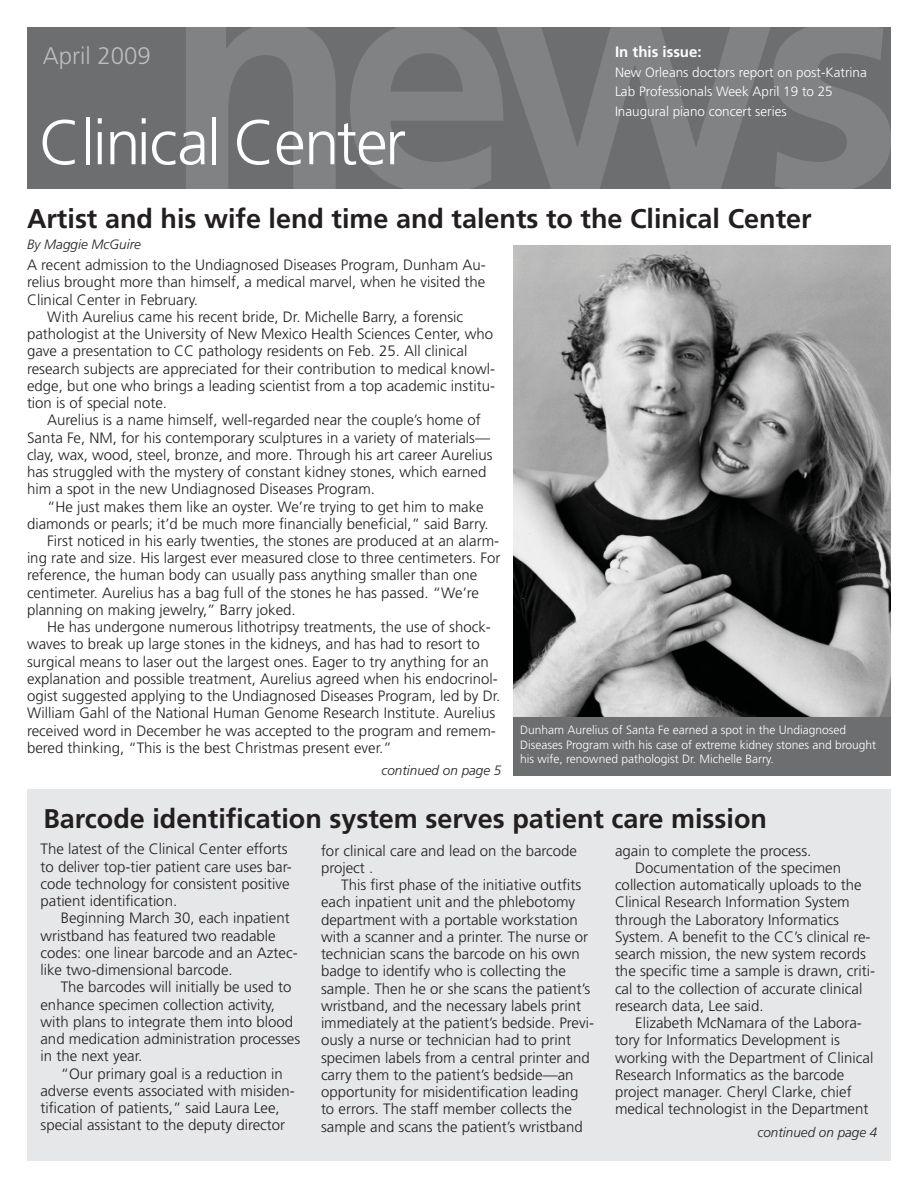
<style>
.page{position:relative;width:918px;height:1188px;background:#fff}
.page>*{position:absolute;margin:0;border:0;box-sizing:border-box;transform-origin:0 0}
.t1{font:300 63px "Frutiger LT Std";letter-spacing:-.02em;color:#fff}
.t2{font:700 27px "Frutiger LT Std";color:#231f20}
.t3{font:300 24px "Frutiger LT Std";color:#bbbdbf}
.t4{font:300 15px/17.2px "Frutiger LT Std";color:#231f20}
.t5{font:700 15px "Frutiger LT Std";color:#fff}
.t6{font:300 13.5px/19.5px "Frutiger LT Std";color:#fff}
.t7{font:italic 300 13.5px "Frutiger LT Std";color:#231f20}
.t8{font:300 12px/14.4px "Frutiger LT Std";color:#fff}
</style>
<div class="page">
<div style="left:27px;top:27px;width:864px;height:162px;background:#6c6e70"></div>
<svg style="left:186px;top:27px;width:150px;height:162px"></svg>
<svg style="left:350px;top:27px;width:146px;height:162px"></svg>
<svg style="left:496px;top:27px;width:274px;height:162px;fill:#808284"></svg>
<svg style="left:773px;top:27px;width:118px;height:162px"></svg>
<div style="left:27px;top:789px;width:864px;height:372px;background:#e6e7e8"></div>
<img style="left:513px;top:245px;width:378px;height:472px">
<div style="left:513px;top:717px;width:378px;height:59px;background:#6c6e70"></div>
<h3 class="t3" style="left:43px;top:46px;width:110px">April 2009</h3>
<p class="t5" style="left:615px;top:46px;width:88px">In this issue:</p>
<p class="t6" style="left:615px;top:63px;width:253px">New Orleans doctors report on post-Katrina<br>Lab Professionals Week April 19 to 25<br>Inaugural piano concert series</p>
<h1 class="t1" style="left:39px;top:115px;width:369px">Clinical Center</h1>
<h2 class="t2" style="left:27px;top:207px;width:786px">Artist and his wife lend time and talents to the Clinical Center</h2>
<p class="t4" style="left:27px;top:257px;width:460px">A recent admission to the Undiagnosed Diseases Program, Dunham Au-</p>
<p class="t4" style="left:27px;top:274px;width:460px">relius brought more than himself, a medical marvel, when he visited the</p>
<p class="t4" style="left:27px;top:291px;width:173px">Clinical Center in February.</p>
<p class="t4" style="left:47px;top:309px;width:417px">With Aurelius came his recent bride, Dr. Michelle Barry, a forensic</p>
<p class="t4" style="left:27px;top:326px;width:468px">pathologist at the University of New Mexico Health Sciences Center, who</p>
<p class="t4" style="left:27px;top:343px;width:442px">gave a presentation to CC pathology residents on Feb. 25. All clinical</p>
<p class="t4" style="left:27px;top:360px;width:470px">research subjects are appreciated for their contribution to medical knowl-</p>
<p class="t4" style="left:27px;top:378px;width:470px">edge, but one who brings a leading scientist from a top academic institu-</p>
<p class="t4" style="left:27px;top:395px;width:142px">tion is of special note.</p>
<p class="t4" style="left:47px;top:412px;width:435px">Aurelius is a name himself, well-regarded near the couple’s home of</p>
<p class="t4" style="left:27px;top:429px;width:465px">Santa Fe, NM, for his contemporary sculptures in a variety of materials—</p>
<p class="t4" style="left:27px;top:447px;width:467px">clay, wax, wood, steel, bronze, and more. Through his art career Aurelius</p>
<p class="t4" style="left:27px;top:464px;width:461px">has struggled with the mystery of constant kidney stones, which earned</p>
<p class="t4" style="left:27px;top:481px;width:350px">him a spot in the new Undiagnosed Diseases Program.</p>
<p class="t4" style="left:47px;top:498px;width:438px">“He just makes them like an oyster. We’re trying to get him to make</p>
<p class="t4" style="left:27px;top:516px;width:463px">diamonds or pearls; it’d be much more financially beneficial,” said Barry.</p>
<p class="t4" style="left:47px;top:533px;width:453px">First noticed in his early twenties, the stones are produced at an alarm-</p>
<p class="t4" style="left:27px;top:550px;width:475px">ing rate and size. His largest ever measured close to three centimeters. For</p>
<p class="t4" style="left:27px;top:567px;width:452px">reference, the human body can usually pass anything smaller than one</p>
<p class="t4" style="left:27px;top:585px;width:454px">centimeter. Aurelius has a bag full of the stones he has passed. “We’re</p>
<p class="t4" style="left:27px;top:602px;width:270px">planning on making jewelry,” Barry joked.</p>
<p class="t4" style="left:47px;top:619px;width:445px">He has undergone numerous lithotripsy treatments, the use of shock-</p>
<p class="t4" style="left:27px;top:636px;width:454px">waves to break up large stones in the kidneys, and has had to resort to</p>
<p class="t4" style="left:27px;top:654px;width:463px">surgical means to laser out the largest ones. Eager to try anything for an</p>
<p class="t4" style="left:27px;top:671px;width:472px">explanation and possible treatment, Aurelius agreed when his endocrinol-</p>
<p class="t4" style="left:27px;top:688px;width:475px">ogist suggested applying to the Undiagnosed Diseases Program, led by Dr.</p>
<p class="t4" style="left:27px;top:705px;width:470px">William Gahl of the National Human Genome Research Institute. Aurelius</p>
<p class="t4" style="left:27px;top:723px;width:470px">received word in December he was accepted to the program and remem-</p>
<p class="t4" style="left:27px;top:740px;width:366px">bered thinking, “This is the best Christmas present ever.”</p>
<p class="t7" style="left:27px;top:239px;width:116px">By Maggie McGuire</p>
<p class="t8" style="left:520px;top:724px;width:358px">Dunham Aurelius of Santa Fe earned a spot in the Undiagnosed<br>Diseases Program with his case of extreme kidney stones and brought his wife, renowned pathologist Dr. Michelle Barry.</p>
<p class="t7" style="left:381px;top:764px;width:122px">continued on page 5</p>
<h2 class="t2" style="left:43px;top:807px;width:725px">Barcode identification system serves patient care mission</h2>
<p class="t4" style="left:40px;top:841px;width:253px">The latest of the Clinical Center efforts to deliver top-tier patient care uses bar&shy;code technology for consistent positive patient identification.</p>
<p class="t4" style="left:40px;top:910px;width:259px;text-indent:20px">Beginning March 30, each inpatient wristband has featured two readable codes: one linear barcode and an Aztec&shy;like two-dimensional barcode.</p>
<p class="t4" style="left:40px;top:979px;width:261px;text-indent:20px">The barcodes will initially be used to enhance specimen collection activity, with plans to integrate them into blood and medication administration processes in the next year.</p>
<p class="t4" style="left:40px;top:1066px;width:256px;text-indent:20px">“Our primary goal is a reduction in adverse events associated with misiden&shy;tification of patients,” said Laura Lee, special assistant to the deputy director</p>
<p class="t4" style="left:321px;top:842px;width:258px">for clinical care and lead on the barcode project .</p>
<p class="t4" style="left:321px;top:877px;width:275px;text-indent:20px">This first phase of the initiative outfits each inpatient unit and the phlebotomy department with a portable workstation with a scanner and a printer. The nurse or technician scans the barcode on his own badge to identify who is collecting the sample. Then he or she scans the patient’s wristband, and the necessary labels print immediately at the patient’s bedside. Previ&shy;ously a nurse or technician had to print specimen labels from a central printer and carry them to the patient’s bedside—an opportunity for misidentification leading to errors. The staff member collects the sample and scans the patient’s wristband</p>
<p class="t4" style="left:615px;top:842px;width:198px">again to complete the process.</p>
<p class="t4" style="left:635px;top:860px;width:207px">Documentation of the specimen</p>
<p class="t4" style="left:615px;top:877px;width:248px">collection automatically uploads to the</p>
<p class="t4" style="left:615px;top:894px;width:236px">Clinical Research Information System</p>
<p class="t4" style="left:615px;top:911px;width:225px">through the Laboratory Informatics</p>
<p class="t4" style="left:615px;top:929px;width:257px">System. A benefit to the CC’s clinical re-</p>
<p class="t4" style="left:615px;top:946px;width:252px">search mission, the new system records</p>
<p class="t4" style="left:615px;top:963px;width:261px">the specific time a sample is drawn, criti-</p>
<p class="t4" style="left:615px;top:980px;width:249px">cal to the collection of accurate clinical</p>
<p class="t4" style="left:615px;top:998px;width:150px">research data, Lee said.</p>
<p class="t4" style="left:635px;top:1015px;width:228px">Elizabeth McNamara of the Labora-</p>
<p class="t4" style="left:615px;top:1032px;width:226px">tory for Informatics Development is</p>
<p class="t4" style="left:615px;top:1049px;width:260px">working with the Department of Clinical</p>
<p class="t4" style="left:615px;top:1067px;width:231px">Research Informatics as the barcode</p>
<p class="t4" style="left:615px;top:1084px;width:238px">project manager. Cheryl Clarke, chief</p>
<p class="t4" style="left:615px;top:1101px;width:255px">medical technologist in the Department</p>
<p class="t7" style="left:757px;top:1127px;width:122px">continued on page 4</p>
</div>
